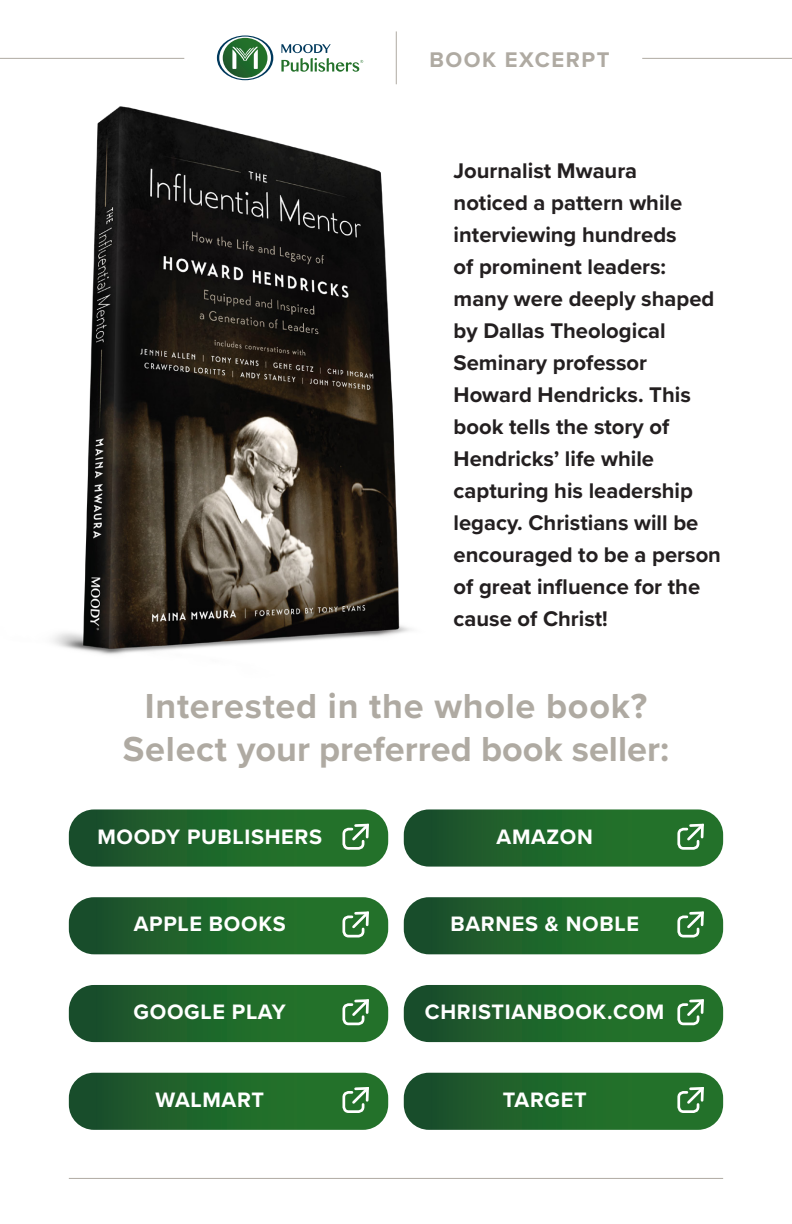
<style>
.page{position:relative;width:792px;height:1224px;background:#fff}
.page>*{position:absolute;margin:0;border:0;box-sizing:border-box;transform-origin:0 0}
.t1{font:700 36px/43.2px "Proxima Nova";letter-spacing:.02em;color:#afaaa2;text-align:center}
.t2{font:700 22px/32px "Proxima Nova";color:#231f20}
.t3{font:700 22px "Proxima Nova";letter-spacing:.07em;color:#afaaa2}
.t4{font:700 21.6px "Proxima Nova";letter-spacing:.03em;color:#fff}
</style>
<div class="page">
<hr style="left:69px;top:1178px;width:654px;height:1px;background:#afaaa2">
<img style="left:53px;top:106px;width:358px;height:549px">
<svg style="left:69px;top:1073px;width:319px;height:57px;background:#296c34"></svg>
<svg style="left:404px;top:1073px;width:319px;height:57px;background:#296c34"></svg>
<svg style="left:404px;top:985px;width:319px;height:57px;background:#296c33"></svg>
<svg style="left:69px;top:985px;width:319px;height:57px;background:#296b33"></svg>
<svg style="left:69px;top:897px;width:319px;height:57px;background:#2a6c34"></svg>
<svg style="left:404px;top:897px;width:319px;height:57px;background:#2a6c34"></svg>
<svg style="left:69px;top:809px;width:319px;height:58px;background:#2c6e36"></svg>
<svg style="left:404px;top:809px;width:319px;height:58px;background:#2c6e36"></svg>
<hr style="left:0;top:58px;width:184px;height:1px;background:#afaaa2">
<hr style="left:642px;top:58px;width:150px;height:1px;background:#afaaa2">
<hr style="left:396px;top:31px;width:1px;height:53px;background:#afaaa2">
<svg style="left:217px;top:35px;width:56px;height:45px"></svg>
<svg style="left:281px;top:44px;width:82px;height:28px"></svg>
<p class="t3" style="left:429px;top:43px;width:182px">BOOK EXCERPT</p>
<p class="t2" style="left:454px;top:154px;width:269px">Journalist Mwaura<br>noticed a pattern while interviewing hundreds<br>of prominent leaders: many were deeply shaped by Dallas Theological<br>Seminary professor<br>Howard Hendricks. This book tells the story of<br>Hendricks’ life while capturing his leadership legacy. Christians will be encouraged to be a person of great influence for the cause of Christ!</p>
<p class="t1" style="left:123px;top:684px;width:548px">Interested in the whole book?<br>Select your preferred book seller:</p>
<p class="t4" style="left:97px;top:820px;width:226px">MOODY PUBLISHERS</p>
<p class="t4" style="left:497px;top:820px;width:98px">AMAZON</p>
<p class="t4" style="left:134px;top:908px;width:153px">APPLE BOOKS</p>
<p class="t4" style="left:450px;top:908px;width:190px">BARNES &amp; NOBLE</p>
<p class="t4" style="left:134px;top:996px;width:154px">GOOGLE PLAY</p>
<p class="t4" style="left:425px;top:996px;width:241px">CHRISTIANBOOK.COM</p>
<p class="t4" style="left:156px;top:1084px;width:110px">WALMART</p>
<p class="t4" style="left:503px;top:1084px;width:85px">TARGET</p>
</div>
